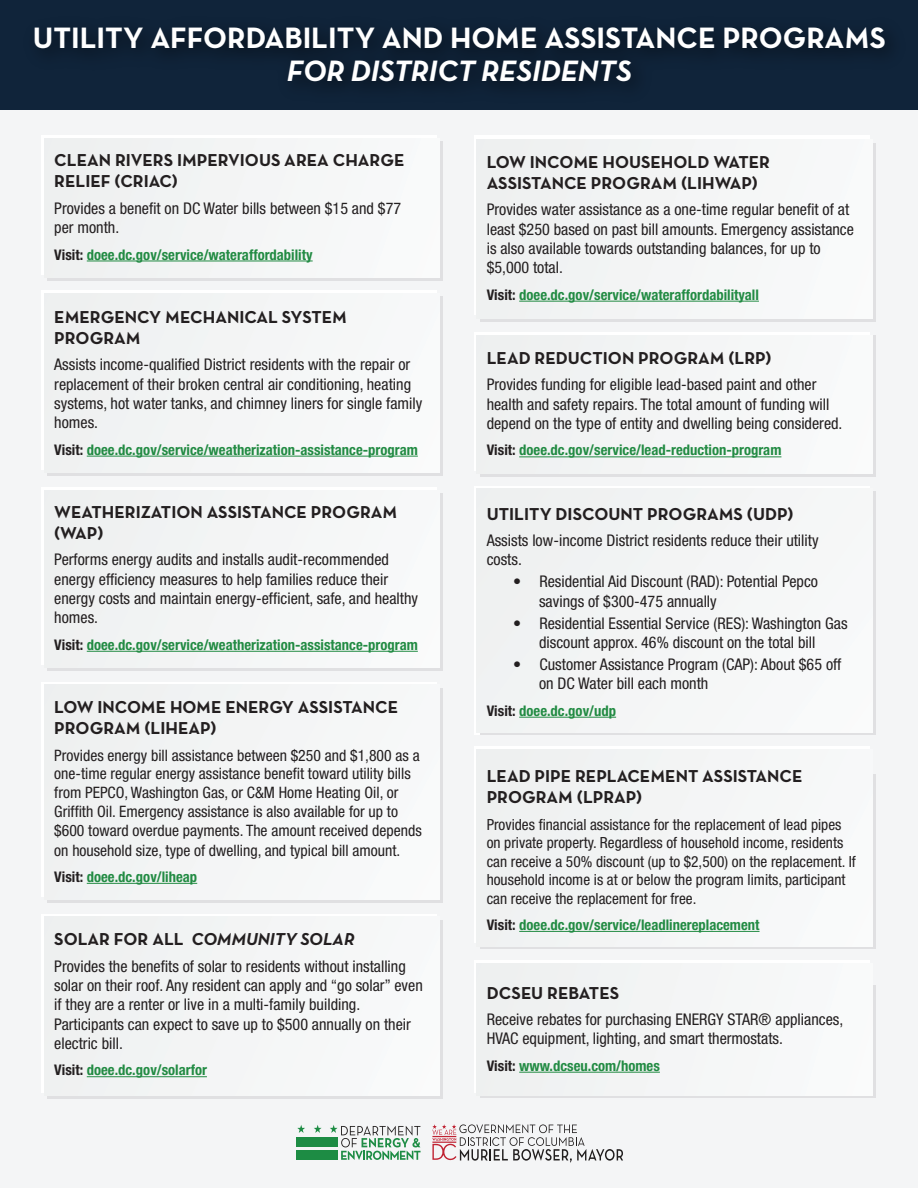
<style>
.page{position:relative;width:918px;height:1188px;background:#fff}
.page>*{position:absolute;margin:0;border:0;box-sizing:border-box;transform-origin:0 0}
.t1{font:30px "Neutra Text Bold SC Alt";color:#fff}
.t2{font:30px "Neutra Text Bold SC Italic Alt";color:#fff}
.t3{font:17.55px/21.1px "Neutra Text Bold SC Alt";color:#231f20}
.t4{font:17.55px "Neutra Text Bold SC Italic Alt";color:#231f20}
.t5{font:condensed 16.05px/19.4px "Helvetica Neue LT Std";color:#231f20}
.t6{font:condensed 15.75px/19px "Helvetica Neue LT Std";color:#231f20}
.t7{font:condensed 15.3px/18.5px "Helvetica Neue LT Std";color:#231f20}
.t8{font:700 condensed 14.7px "Helvetica Neue LT Std";color:#228b43}
.s1{color:#231f20}
.s2{font-family:"Neutra Text Bold SC Alt"}
</style>
<div class="page">
<div style="left:0;top:99px;width:918px;height:1089px;background:#f4f5f6"></div>
<div style="left:0;top:0;width:918px;height:110px;background:#10243a"></div>
<div style="left:296px;top:1151px;width:42px;height:9px;background:#1d8c44"></div>
<div style="left:296px;top:1137px;width:42px;height:9px;background:#1d8c44"></div>
<svg style="left:314px;top:1125px;width:8px;height:8px"></svg>
<svg style="left:297px;top:1125px;width:8px;height:8px"></svg>
<svg style="left:330px;top:1125px;width:91px;height:35px"></svg>
<svg style="left:432px;top:1124px;width:191px;height:38px"></svg>
<svg style="left:41px;top:291px;width:396px;height:179px;fill:#fff"></svg>
<div style="left:47px;top:297px;width:396px;height:179px;background:#e0e0e2"></div>
<div style="left:44px;top:294px;width:396px;height:179px;background:#f4f5f6"></div>
<svg style="left:41px;top:136px;width:396px;height:139px;fill:#fff"></svg>
<div style="left:47px;top:142px;width:396px;height:139px;background:#e0e0e2"></div>
<div style="left:44px;top:139px;width:396px;height:139px;background:#f4f5f6"></div>
<div style="left:47px;top:493px;width:396px;height:178px;background:#e0e0e2"></div>
<div style="left:41px;top:487px;width:396px;height:178px;background:#fff"></div>
<div style="left:44px;top:490px;width:396px;height:178px;background:#f4f5f6"></div>
<svg style="left:41px;top:682px;width:396px;height:215px;fill:#fff"></svg>
<div style="left:47px;top:688px;width:396px;height:215px;background:#e0e0e2"></div>
<div style="left:44px;top:685px;width:396px;height:215px;background:#f4f5f6"></div>
<svg style="left:41px;top:914px;width:396px;height:178px;fill:#fff"></svg>
<div style="left:47px;top:920px;width:396px;height:178px;background:linear-gradient(to right,#e0e0e2,#e0e0e2)"></div>
<div style="left:44px;top:917px;width:396px;height:178px;background:#f4f5f6"></div>
<hr style="left:87px;top:261px;width:226px;height:1px;background:#228b43">
<hr style="left:87px;top:456px;width:331px;height:1px;background:#228b43">
<hr style="left:87px;top:651px;width:331px;height:1px;background:#228b43">
<hr style="left:87px;top:883px;width:110px;height:1px;background:#228b43">
<hr style="left:87px;top:1076px;width:120px;height:1px;background:#228b43">
<div style="left:474px;top:332px;width:395px;height:138px;background:#fff"></div>
<div style="left:480px;top:335px;width:395px;height:141px;background:linear-gradient(to right,#eef0f0,#fafbfb)"></div>
<div style="left:477px;top:335px;width:395px;height:138px;background:#f4f5f6"></div>
<svg style="left:480px;top:143px;width:395px;height:179px;fill:#e0e0e2"></svg>
<svg style="left:474px;top:136px;width:395px;height:179px;fill:#fff"></svg>
<div style="left:477px;top:139px;width:395px;height:179px;background:#f4f5f6"></div>
<svg style="left:480px;top:775px;width:395px;height:174px;fill:#e0e0e2"></svg>
<svg style="left:474px;top:746px;width:395px;height:197px;fill:#fff"></svg>
<svg style="left:480px;top:986px;width:395px;height:112px"></svg>
<div style="left:474px;top:960px;width:395px;height:132px;background:#fff"></div>
<div style="left:477px;top:749px;width:395px;height:197px;background:#f4f5f6"></div>
<div style="left:477px;top:963px;width:395px;height:133px;background:#f4f5f6"></div>
<hr style="left:519px;top:301px;width:226px;height:1px;background:#228b43">
<svg style="left:745px;top:301px;width:14px;height:1px"></svg>
<hr style="left:519px;top:457px;width:262px;height:1px;background:#228b43">
<hr style="left:519px;top:717px;width:97px;height:1px;background:#228b43">
<hr style="left:519px;top:931px;width:241px;height:1px;background:#228b43">
<hr style="left:519px;top:1072px;width:141px;height:1px;background:#228b43">
<h1 class="t1" style="left:33px;top:19px;width:855px">UTILITY AFFORDABILITY AND HOME ASSISTANCE PROGRAMS</h1>
<h1 class="t2" style="left:287px;top:52px;width:346px">FOR DISTRICT RESIDENTS</h1>
<p class="t3" style="left:54px;top:149px;width:352px">CLEAN RIVERS IMPERVIOUS AREA CHARGE<br>RELIEF (CRIAC)</p>
<p class="t5" style="left:54px;top:198px;width:348px">Provides a benefit on DC Water bills between $15 and $77 per month.</p>
<p class="t8" style="left:54px;top:245px;width:260px"><span class="s1">Visit:</span> doee.dc.gov/service/wateraffordability</p>
<p class="t3" style="left:54px;top:306px;width:294px">EMERGENCY MECHANICAL SYSTEM<br>PROGRAM</p>
<p class="t5" style="left:54px;top:355px;width:370px">Assists income-qualified District residents with the repair or replacement of their broken central air conditioning, heating systems, hot water tanks, and chimney liners for single family homes.</p>
<p class="t8" style="left:54px;top:441px;width:365px"><span class="s1">Visit:</span> doee.dc.gov/service/weatherization-assistance-program</p>
<p class="t3" style="left:54px;top:501px;width:345px">WEATHERIZATION ASSISTANCE PROGRAM (WAP)</p>
<p class="t5" style="left:54px;top:550px;width:365px">Performs energy audits and installs audit-recommended energy efficiency measures to help families reduce their energy costs and maintain energy-efficient, safe, and healthy homes.</p>
<p class="t8" style="left:54px;top:636px;width:365px"><span class="s1">Visit:</span> doee.dc.gov/service/weatherization-assistance-program</p>
<p class="t3" style="left:54px;top:696px;width:345px">LOW INCOME HOME ENERGY ASSISTANCE<br>PROGRAM (LIHEAP)</p>
<p class="t6" style="left:54px;top:745px;width:369px">Provides energy bill assistance between $250 and $1,800 as a one-time regular energy assistance benefit toward utility bills from PEPCO, Washington Gas, or C&amp;M Home Heating Oil, or Griffith Oil. Emergency assistance is also available for up to $600 toward overdue payments. The amount received depends on household size, type of dwelling, and typical bill amount.</p>
<p class="t8" style="left:54px;top:868px;width:144px"><span class="s1">Visit:</span> doee.dc.gov/liheap</p>
<p class="t4" style="left:54px;top:928px;width:302px"><span class="s2">SOLAR FOR ALL</span> COMMUNITY SOLAR</p>
<p class="t5" style="left:54px;top:956px;width:370px">Provides the benefits of solar to residents without installing solar on their roof. Any resident can apply and “go solar” even if they are a renter or live in a multi-family building.<br>Participants can expect to save up to $500 annually on their electric bill.</p>
<p class="t8" style="left:54px;top:1061px;width:154px"><span class="s1">Visit:</span> doee.dc.gov/solarfor</p>
<p class="t3" style="left:487px;top:151px;width:285px">LOW INCOME HOUSEHOLD WATER<br>ASSISTANCE PROGRAM (LIHWAP)</p>
<p class="t5" style="left:487px;top:200px;width:369px">Provides water assistance as a one-time regular benefit of at least $250 based on past bill amounts. Emergency assistance is also available towards outstanding balances, for up to $5,000 total.</p>
<p class="t8" style="left:487px;top:286px;width:274px"><span class="s1">Visit:</span> doee.dc.gov/service/wateraffordabilityall</p>
<p class="t3" style="left:487px;top:347px;width:286px">LEAD REDUCTION PROGRAM (LRP)</p>
<p class="t5" style="left:487px;top:375px;width:357px">Provides funding for eligible lead-based paint and other health and safety repairs. The total amount of funding will depend on the type of entity and dwelling being considered.</p>
<p class="t8" style="left:487px;top:441px;width:296px"><span class="s1">Visit:</span> doee.dc.gov/service/lead-reduction-program</p>
<p class="t3" style="left:487px;top:503px;width:308px">UTILITY DISCOUNT PROGRAMS (UDP)</p>
<p class="t5" style="left:487px;top:531px;width:333px">Assists low-income District residents reduce their utility costs.</p>
<p class="t5" style="left:539px;top:572px;width:281px;text-indent:-26px">• Residential Aid Discount (RAD): Potential Pepco savings of $300-475 annually</p>
<p class="t5" style="left:513px;top:613px;width:336px;text-align:center">• Residential Essential Service (RES): Washington Gas discount approx. 46% discount on the total bill</p>
<p class="t5" style="left:539px;top:655px;width:304px;text-indent:-26px">• Customer Assistance Program (CAP): About $65 off on DC Water bill each month</p>
<p class="t8" style="left:487px;top:702px;width:131px"><span class="s1">Visit:</span> doee.dc.gov/udp</p>
<p class="t3" style="left:487px;top:765px;width:317px">LEAD PIPE REPLACEMENT ASSISTANCE<br>PROGRAM (LPRAP)</p>
<p class="t7" style="left:487px;top:815px;width:371px">Provides financial assistance for the replacement of lead pipes on private property. Regardless of household income, residents can receive a 50% discount (up to $2,500) on the replacement. If household income is at or below the program limits, participant can receive the replacement for free.</p>
<p class="t8" style="left:487px;top:916px;width:274px"><span class="s1">Visit:</span> doee.dc.gov/service/leadlinereplacement</p>
<p class="t3" style="left:487px;top:982px;width:134px">DCSEU REBATES</p>
<p class="t5" style="left:487px;top:1010px;width:358px">Receive rebates for purchasing ENERGY STAR® appliances,<br>HVAC equipment, lighting, and smart thermostats.</p>
<p class="t8" style="left:487px;top:1057px;width:175px"><span class="s1">Visit:</span> www.dcseu.com/homes</p>
</div>
